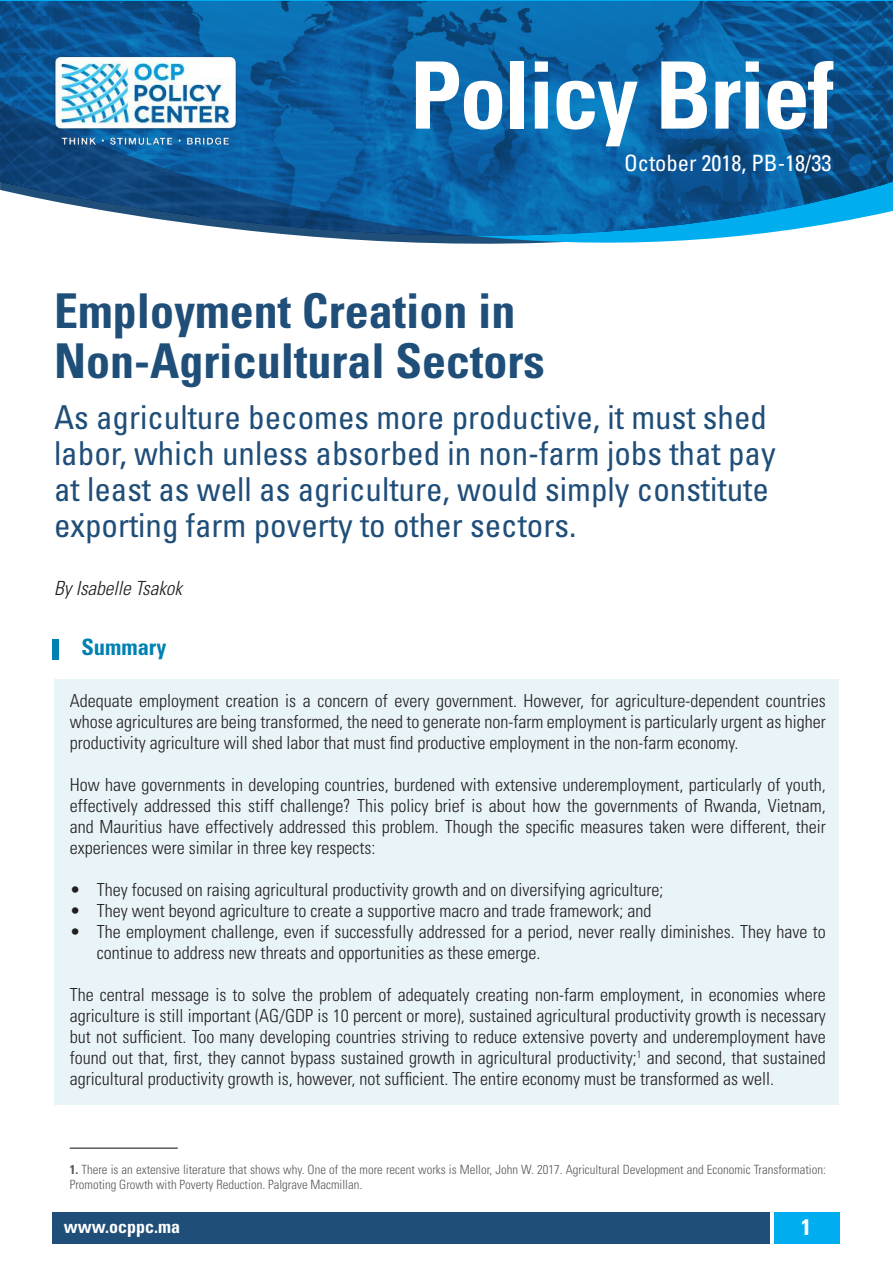
<style>
.page{position:relative;width:893px;height:1263px;background:#fff}
.page>*{position:absolute;margin:0;border:0;box-sizing:border-box;transform-origin:0 0}
.t1{font:700 condensed 93px "Univers LT Std";letter-spacing:-.02em;color:#fff}
.t2{font:700 condensed 48px/49.5px "Univers LT Std";color:#1f4e79}
.t3{font:condensed 33px/36px "Univers LT Std";color:#1f4e79}
.t4{font:condensed 22.5px "Univers LT Std";color:#fff}
.t5{font:700 condensed 22.5px "Univers LT Std";color:#0081b2}
.t6{font:700 condensed 22.5px "Univers LT Std";color:#fff}
.t7{font:italic 300 condensed 19.5px "Univers LT Std";color:#231f20}
.t8{font:300 condensed 18px/21px "Univers LT Std";color:#231f20;text-align:justify}
.t9{font:700 condensed 18px "Univers LT Std";color:#fff}
.t10{font:300 condensed 12.75px/15.3px "Univers LT Std";color:#59585c}
.s1{font-weight:700}
</style>
<div class="page">
<div style="left:52px;top:1212px;width:718px;height:31px;background:#1f4e79"></div>
<div style="left:774px;top:1212px;width:65px;height:31px;background:#00aeef"></div>
<svg style="left:0;top:0;width:893px;height:244px"></svg>
<svg style="left:0;top:1px;width:893px;height:236px;background:#1769a6"></svg>
<img style="left:35px;top:9px;width:254px;height:182px">
<div style="left:54px;top:679px;width:785px;height:426px;background:#e9f4f8"></div>
<div style="left:52px;top:639px;width:7px;height:21px;background:#0081b2"></div>
<hr style="left:70px;top:1147px;width:108px;height:2px;background:#59585c">
<h1 class="t1" style="left:410px;top:38px;width:425px">Policy Brief</h1>
<h2 class="t2" style="left:54px;top:286px;width:492px">Employment Creation in<br>Non-Agricultural Sectors</h2>
<p class="t4" style="left:624px;top:149px;width:209px">October 2018, PB-18/33</p>
<h3 class="t3" style="left:54px;top:399px;width:723px">As agriculture becomes more productive, it must shed labor, which unless absorbed in non-farm jobs that pay at least as well as agriculture, would simply constitute exporting farm poverty to other sectors.</h3>
<p class="t7" style="left:54px;top:576px;width:130px">By Isabelle Tsakok</p>
<p class="t5" style="left:81px;top:634px;width:86px">Summary</p>
<p class="t8" style="left:70px;top:690px;width:758px">Adequate employment creation is a concern of every government. However, for agriculture-dependent countries whose agricultures are being transformed, the need to generate non-farm employment is particularly urgent as higher productivity agriculture will shed labor that must find productive employment in the non-farm economy.</p>
<p class="t8" style="left:70px;top:774px;width:758px">How have governments in developing countries, burdened with extensive underemployment, particularly of youth, effectively addressed this stiff challenge? This policy brief is about how the governments of Rwanda, Vietnam, and Mauritius have effectively addressed this problem. Though the specific measures taken were different, their experiences were similar in three key respects:</p>
<p class="t8" style="left:70px;top:879px;width:595px">• They focused on raising agricultural productivity growth and on diversifying agriculture;</p>
<p class="t8" style="left:70px;top:900px;width:583px">• They went beyond agriculture to create a supportive macro and trade framework; and</p>
<p class="t8" style="left:97px;top:921px;width:731px;text-indent:-27px">• The employment challenge, even if successfully addressed for a period, never really diminishes. They have to continue to address new threats and opportunities as these emerge.</p>
<p class="t8" style="left:70px;top:984px;width:758px">The central message is to solve the problem of adequately creating non-farm employment, in economies where agriculture is still important (AG/GDP is 10 percent or more), sustained agricultural productivity growth is necessary but not sufficient. Too many developing countries striving to reduce extensive poverty and underemployment have found out that, first, they cannot bypass sustained growth in agricultural productivity;<sup>1</sup> and second, that sustained agricultural productivity growth is, however, not sufficient. The entire economy must be transformed as well.</p>
<p class="t10" style="left:70px;top:1161px;width:758px"><span class="s1">1.</span> There is an extensive literature that shows why. One of the more recent works is Mellor, John W. 2017. Agricultural Development and Economic Transformation:<br>Promoting Growth with Poverty Reduction. Palgrave Macmillan.</p>
<p class="t9" style="left:64px;top:1216px;width:118px">www.ocppc.ma</p>
<p class="t6" style="left:801px;top:1214px;width:11px">1</p>
</div>
